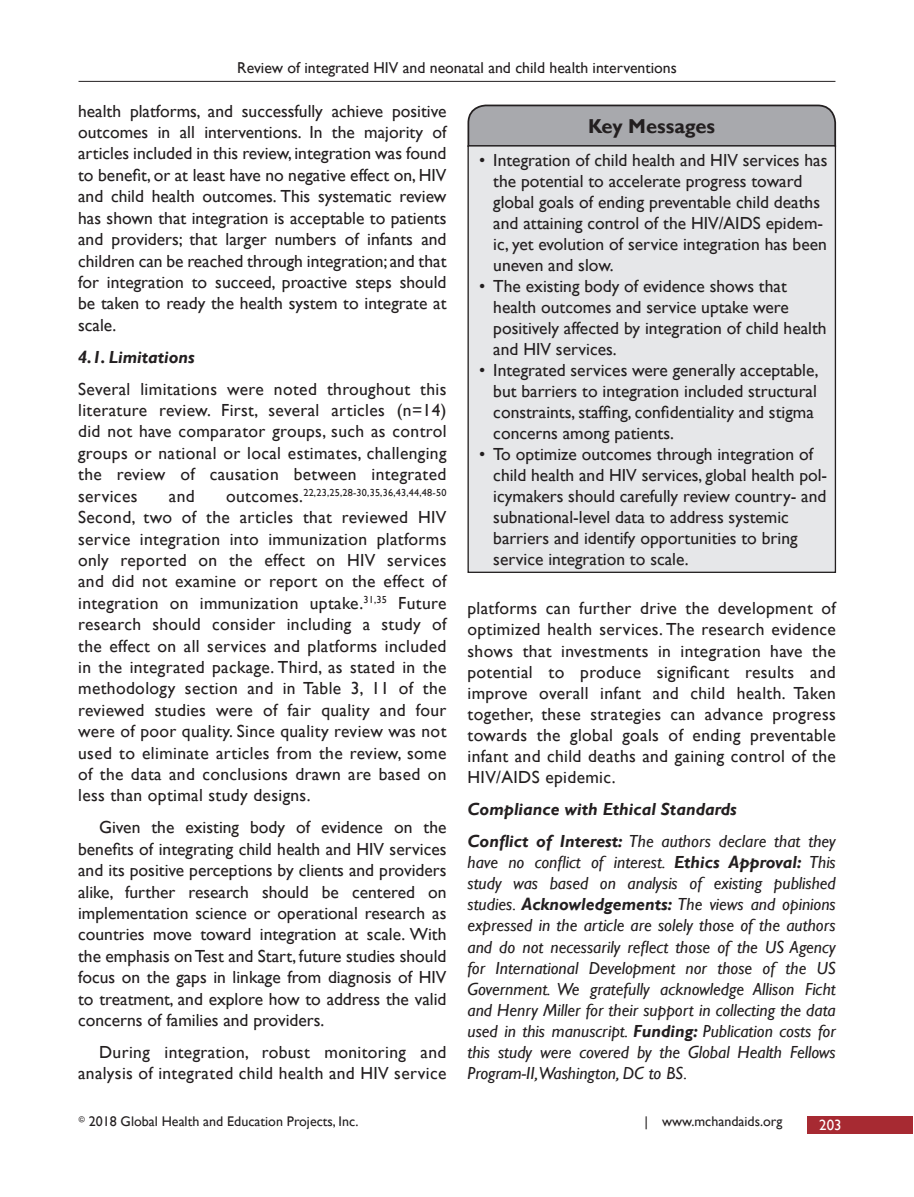
<style>
.page{position:relative;width:914px;height:1197px;background:#fff}
.page>*{position:absolute;margin:0;border:0;box-sizing:border-box;transform-origin:0 0}
.t1{font:700 20.12px "Gill Sans";color:#231f20}
.TX{font:17.5px/21.3px "Gill Sans";letter-spacing:.02em;color:#231f20;text-align:justify}
.TX_no_indent{font:17.5px/21.3px "Gill Sans";letter-spacing:.02em;color:#231f20;text-align:justify}
.KM_Text{font:17.5px/21px "Gill Sans";color:#231f20}
.TX_no_indent-2{font:italic 17.5px/21.2px "Gill Sans";color:#231f20;text-align:justify}
.t2{font:italic 700 17.5px "Gill Sans";color:#231f20}
.t3{font:15.75px "Gill Sans";color:#231f20}
.t4{font:14.88px "Gill Sans";color:#fff}
.t5{font:14px "Gill Sans";color:#231f20}
.TX_no_indent-3{font:10.15px "Gill Sans";letter-spacing:.02em;color:#231f20}
.s1{font-size:17.5px}
.s2{font-weight:700}
</style>
<div class="page">
<hr style="left:78px;top:81px;width:757px;height:1px;background:#231f20">
<div style="left:807px;top:1117px;width:105px;height:17px;background:#a72a32"></div>
<svg style="left:467px;top:104px;width:369px;height:41px;background:#a4a4a8"></svg>
<div style="left:468px;top:146px;width:367px;height:426px;background:#e6e7e9"></div>
<div style="left:467px;top:145px;width:369px;height:428px;border:1px solid #231f20"></div>
<p class="t3" style="left:237px;top:59px;width:441px">Review of integrated HIV and neonatal and child health interventions</p>
<p class="TX" style="left:78px;top:100px;width:370px">health platforms, and successfully achieve positive outcomes in all interventions. In the majority of articles included in this review, integration was found to benefit, or at least have no negative effect on, HIV and child health outcomes. This systematic review has shown that integration is acceptable to patients and providers; that larger numbers of infants and children can be reached through integration; and that for integration to succeed, proactive steps should be taken to ready the health system to integrate at scale.</p>
<h2 class="t2" style="left:78px;top:347px;width:118px">4.1. Limitations</h2>
<p class="TX_no_indent" style="left:78px;top:378px;width:370px">Several limitations were noted throughout this literature review. First, several articles (n=14) did not have comparator groups, such as control groups or national or local estimates, challenging the review of causation between integrated services</p>
<p class="TX_no_indent" style="left:169px;top:485px;width:27px">and</p>
<p class="TX_no_indent-3" style="left:226px;top:487px;width:222px"><span class="s1">outcomes.</span>22,23,25,28-30,35,36,43,44,48-50</p>
<p class="TX_no_indent" style="left:78px;top:507px;width:370px">Second, two of the articles that reviewed HIV service integration into immunization platforms only reported on the effect on HIV services and did not examine or report on the effect of integration on immunization uptake.<sup>31,35</sup> Future research should consider including a study of the effect on all services and platforms included in the integrated package. Third, as stated in the methodology section and in Table 3, 11 of the reviewed studies were of fair quality and four were of poor quality. Since quality review was not used to eliminate articles from the review, some of the data and conclusions drawn are based on less than optimal study designs.</p>
<p class="TX" style="left:78px;top:817px;width:370px;text-indent:21px">Given the existing body of evidence on the benefits of integrating child health and HIV services and its positive perceptions by clients and providers alike, further research should be centered on implementation science or operational research as countries move toward integration at scale. With the emphasis on Test and Start, future studies should focus on the gaps in linkage from diagnosis of HIV to treatment, and explore how to address the valid concerns of families and providers.</p>
<p class="TX" style="left:78px;top:1042px;width:370px;text-align:right">During integration, robust monitoring and analysis of integrated child health and HIV service</p>
<p class="t1" style="left:588px;top:114px;width:128px">Key Messages</p>
<p class="KM_Text" style="left:493px;top:150px;width:336px;text-indent:-14px">• Integration of child health and HIV services has the potential to accelerate progress toward global goals of ending preventable child deaths and attaining control of the HIV/AIDS epidem&shy;ic, yet evolution of service integration has been uneven and slow.</p>
<p class="KM_Text" style="left:493px;top:276px;width:335px;text-indent:-14px">• The existing body of evidence shows that health outcomes and service uptake were positively affected by integration of child health and HIV services.</p>
<p class="KM_Text" style="left:493px;top:360px;width:327px;text-indent:-14px">• Integrated services were generally acceptable, but barriers to integration included structural constraints, staffing, confidentiality and stigma concerns among patients.</p>
<p class="KM_Text" style="left:493px;top:444px;width:335px;text-indent:-14px">• To optimize outcomes through integration of child health and HIV services, global health pol&shy;icymakers should carefully review country- and subnational-level data to address systemic barriers and identify opportunities to bring service integration to scale.</p>
<p class="TX" style="left:467px;top:598px;width:370px">platforms can further drive the development of optimized health services. The research evidence shows that investments in integration have the potential to produce significant results and improve overall infant and child health. Taken together, these strategies can advance progress towards the global goals of ending preventable infant and child deaths and gaining control of the HIV/AIDS epidemic.</p>
<h2 class="t2" style="left:467px;top:799px;width:271px">Compliance with Ethical Standards</h2>
<p class="TX_no_indent-2" style="left:467px;top:831px;width:370px"><span class="s2">Conflict of Interest:</span> The authors declare that they have no conflict of interest. <span class="s2">Ethics Approval:</span> This study was based on analysis of existing published studies. <span class="s2">Acknowledgements:</span> The views and opinions expressed in the article are solely those of the authors and do not necessarily reflect those of the US Agency for International Development nor those of the US Government. We gratefully acknowledge Allison Ficht and Henry Miller for their support in collecting the data used in this manuscript. <span class="s2">Funding:</span> Publication costs for this study were covered by the Global Health Fellows Program-II,Washington, DC to BS.</p>
<p class="t5" style="left:79px;top:1114px;width:281px"><sup>©</sup> 2018 Global Health and Education Projects, Inc.</p>
<p class="t5" style="left:644px;top:1114px;width:140px">| www.mchandaids.org</p>
<p class="t4" style="left:819px;top:1117px;width:24px">203</p>
</div>
